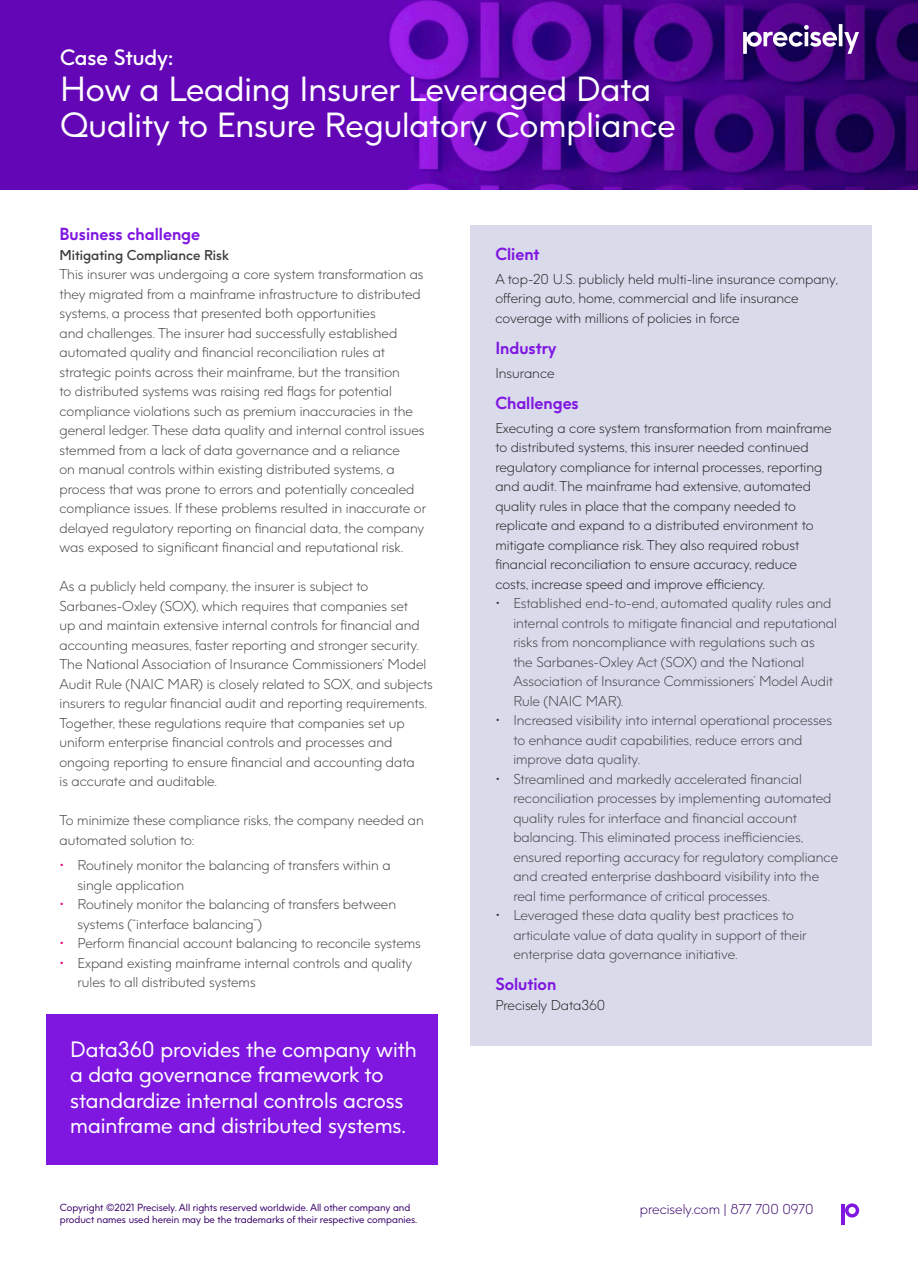
<style>
.page{position:relative;width:918px;height:1263px;background:#fff}
.page>*{position:absolute;margin:0;border:0;box-sizing:border-box;transform-origin:0 0}
.t1{font:33px/36px "Precisely";color:#fff}
.Body{font:21px/25.5px "Precisely";color:#fff}
.t2{font:600 21px "Precisely";color:#fff}
.Paragraph_Style_1{font:700 16.5px "Precisely";color:#8017e1}
.Paragraph_Style_1-2{font:300 13.5px/19.5px "Precisely";color:#3e3e3f}
.t3{font:300 13.5px/19.5px "Precisely";color:#231f20}
.Paragraph_Style_1-3{font:600 13.5px "Precisely";color:#3e3e3f}
.t4{font:300 13.5px "Precisely";color:#39006b}
.t5{font:9.75px "Precisely";color:#39006b}
.s1{color:#e5007e}
</style>
<div class="page">
<svg style="left:845px;top:1203px;width:14px;height:14px"></svg>
<hr style="left:842px;top:1204px;width:3px;height:20px;background:#8017e1">
<img style="left:0;top:0;width:918px;height:189px">
<svg style="left:743px;top:24px;width:116px;height:30px"></svg>
<div style="left:471px;top:225px;width:401px;height:821px;background:#d9dbeb"></div>
<div style="left:47px;top:1014px;width:391px;height:151px;background:#8017e1"></div>
<p class="t2" style="left:60px;top:44px;width:115px">Case Study:</p>
<p class="t1" style="left:60px;top:71px;width:617px">How a Leading Insurer Leveraged Data<br>Quality to Ensure Regulatory Compliance</p>
<p class="Paragraph_Style_1" style="left:60px;top:223px;width:142px">Business challenge</p>
<p class="Paragraph_Style_1-3" style="left:60px;top:246px;width:171px">Mitigating Compliance Risk</p>
<p class="Paragraph_Style_1-2" style="left:60px;top:264px;width:366px">This insurer was undergoing a core system transformation as they migrated from a mainframe infrastructure to distributed systems, a process that presented both opportunities<br>and challenges. The insurer had successfully established automated quality and financial reconciliation rules at strategic points across their mainframe, but the transition</p>
<p class="Paragraph_Style_1-2" style="left:60px;top:381px;width:368px">to distributed systems was raising red flags for potential compliance violations such as premium inaccuracies in the general ledger. These data quality and internal control issues stemmed from a lack of data governance and a reliance<br>on manual controls within existing distributed systems, a process that was prone to errors and potentially concealed compliance issues. If these problems resulted in inaccurate or delayed regulatory reporting on financial data, the company was exposed to significant financial and reputational risk.</p>
<p class="Paragraph_Style_1-2" style="left:60px;top:576px;width:375px">As a publicly held company, the insurer is subject to Sarbanes-Oxley (SOX), which requires that companies set<br>up and maintain extensive internal controls for financial and accounting measures, faster reporting and stronger security.<br>The National Association of Insurance Commissioners’ Model Audit Rule (NAIC MAR) is closely related to SOX, and subjects insurers to regular financial audit and reporting requirements.<br>Together, these regulations require that companies set up uniform enterprise financial controls and processes and ongoing reporting to ensure financial and accounting data<br>is accurate and auditable.</p>
<p class="Paragraph_Style_1-2" style="left:60px;top:810px;width:366px">To minimize these compliance risks, the company needed an automated solution to:</p>
<p class="Paragraph_Style_1-2" style="left:78px;top:855px;width:315px;text-indent:-18px"><span class="s1">•</span> Routinely monitor the balancing of transfers within a single application</p>
<p class="Paragraph_Style_1-2" style="left:78px;top:894px;width:320px;text-indent:-18px"><span class="s1">•</span> Routinely monitor the balancing of transfers between systems (“interface balancing”)</p>
<p class="Paragraph_Style_1-2" style="left:60px;top:933px;width:363px"><span class="s1">•</span> Perform financial account balancing to reconcile systems</p>
<p class="Paragraph_Style_1-2" style="left:78px;top:953px;width:336px;text-indent:-18px"><span class="s1">•</span> Expand existing mainframe internal controls and quality rules to all distributed systems</p>
<p class="Body" style="left:70px;top:1036px;width:348px">Data360 provides the company with a data governance framework to standardize internal controls across mainframe and distributed systems.</p>
<p class="Paragraph_Style_1" style="left:495px;top:243px;width:46px">Client</p>
<p class="t3" style="left:495px;top:269px;width:344px">A top-20 U.S. publicly held multi-line insurance company, offering auto, home, commercial and life insurance coverage with millions of policies in force</p>
<p class="Paragraph_Style_1" style="left:495px;top:337px;width:63px">Industry</p>
<p class="t3" style="left:495px;top:363px;width:61px">Insurance</p>
<p class="Paragraph_Style_1" style="left:495px;top:392px;width:85px">Challenges</p>
<p class="t3" style="left:495px;top:418px;width:338px">Executing a core system transformation from mainframe to distributed systems, this insurer needed continued regulatory compliance for internal processes, reporting and audit. The mainframe had extensive, automated quality rules in place that the company needed to replicate and expand to a distributed environment to mitigate compliance risk. They also required robust financial reconciliation to ensure accuracy, reduce costs, increase speed and improve efficiency.</p>
<p class="Paragraph_Style_1-2" style="left:513px;top:593px;width:325px;text-indent:-18px">• Established end-to-end, automated quality rules and internal controls to mitigate financial and reputational risks from noncompliance with regulations such as the Sarbanes-Oxley Act (SOX) and the National Association of Insurance Commissioners’ Model Audit Rule (NAIC MAR).</p>
<p class="Paragraph_Style_1-2" style="left:513px;top:710px;width:320px;text-indent:-18px">• Increased visibility into internal operational processes to enhance audit capabilities, reduce errors and improve data quality.</p>
<p class="Paragraph_Style_1-2" style="left:513px;top:769px;width:326px;text-indent:-18px">• Streamlined and markedly accelerated financial reconciliation processes by implementing automated quality rules for interface and financial account balancing. This eliminated process inefficiencies, ensured reporting accuracy for regulatory compliance and created enterprise dashboard visibility into the real time performance of critical processes.</p>
<p class="Paragraph_Style_1-2" style="left:513px;top:905px;width:295px;text-indent:-18px">• Leveraged these data quality best practices to articulate value of data quality in support of their enterprise data governance initiative.</p>
<p class="Paragraph_Style_1" style="left:495px;top:974px;width:63px">Solution</p>
<p class="t3" style="left:495px;top:995px;width:112px">Precisely Data360</p>
<p class="t5" style="left:60px;top:1201px;width:352px">Copyright ©2021 Precisely. All rights reserved worldwide. All other company and</p>
<p class="t4" style="left:640px;top:1201px;width:175px">precisely.com | 877 700 0970</p>
<p class="t5" style="left:60px;top:1213px;width:359px">product names used herein may be the trademarks of their respective companies.</p>
</div>
